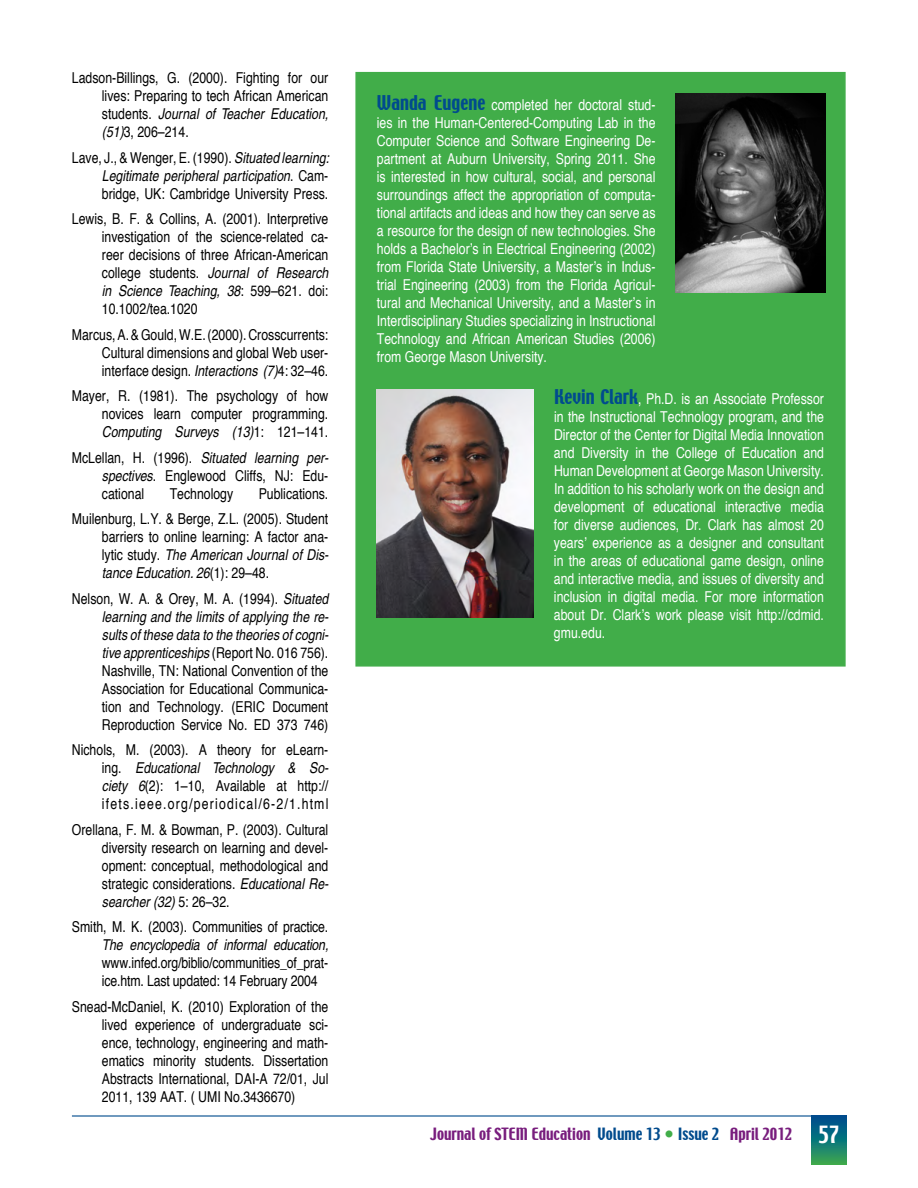
<style>
.page{position:relative;width:918px;height:1188px;background:#fff}
.page>*{position:absolute;margin:0;border:0;box-sizing:border-box;transform-origin:0 0}
.t1{font:condensed 15px/18px "Helvetica";color:#000;text-align:justify}
.t2{font:condensed 15px/18px "Helvetica";color:#fff;text-align:justify}
.t3{font:15px "Techno";color:#781d7d}
.t4{font:italic condensed 15px "Helvetica";letter-spacing:-.01em;color:#000}
.s1{font-style:italic}
.s2{font-family:"Techno";font-stretch:normal;font-size:18px;color:#004b8d}
.s3{color:#004b8d}
.s4{font-size:16.5px;color:#41ad49}
.s5{font-size:21px;color:#fff}
</style>
<div class="page">
<hr style="left:72px;top:1115px;width:774px;height:2px;background:#004b8d">
<svg style="left:811px;top:1117px;width:35px;height:47px;background:#127774"></svg>
<div style="left:355px;top:72px;width:491px;height:595px;background:#41ad49;border:2px solid #41ad49"></div>
<img style="left:675px;top:94px;width:150px;height:198px">
<img style="left:377px;top:389px;width:156px;height:229px">
<p class="t1" style="left:102px;top:69px;width:228px;text-indent:-30px">Ladson-Billings, G. (2000). Fighting for our lives: Preparing to tech African American students. <span class="s1">Journal of Teacher Education, (51)</span>3, 206–214.</p>
<p class="t1" style="left:102px;top:148px;width:229px;text-indent:-30px">Lave, J., &amp;Wenger, E. (1990). <span class="s1">Situated learning:<br>Legitimate peripheral participation</span>. Cam&shy;bridge, UK: Cambridge University Press.</p>
<p class="t1" style="left:102px;top:210px;width:228px;text-indent:-30px">Lewis, B. F. &amp; Collins, A. (2001). Interpretive investigation of the science-related ca&shy;reer decisions of three African-American college students. <span class="s1">Journal of Research in Science Teaching, 38</span>: 599–621. doi:<br>10.1002/tea.1020</p>
<p class="t1" style="left:102px;top:325px;width:228px;text-indent:-30px">Marcus,A.&amp;Gould,W.E.(2000).Crosscurrents:<br>Cultural dimensions and global Web user&shy;interface design. <span class="s1">Interactions (7)</span>4: 32–46.</p>
<p class="t1" style="left:102px;top:387px;width:228px;text-indent:-30px">Mayer, R. (1981). The psychology of how novices learn computer programming.<br><span class="s1">Computing Surveys (13)</span>1: 121–141.</p>
<p class="t1" style="left:102px;top:448px;width:228px;text-indent:-30px">McLellan, H. (1996). <span class="s1">Situated learning per&shy;spectives</span>. Englewood Cliffs, NJ: Edu&shy;cational</p>
<p class="t1" style="left:72px;top:481px;width:258px;line-height:25.5px;text-align:right">Publications.<br>Muilenburg, L.Y. &amp; Berge, Z.L. (2005). Student</p>
<p class="t1" style="left:102px;top:528px;width:228px">barriers to online learning: A factor ana&shy;lytic study. <span class="s1">The American Journal of Dis&shy;tance Education. 26</span>(1): 29–48.</p>
<p class="t1" style="left:102px;top:589px;width:228px;text-indent:-30px">Nelson, W. A. &amp; Orey, M. A. (1994). <span class="s1">Situated learning and the limits of applying the re&shy;sults of these data to the theories of cogni&shy;tive apprenticeships</span> (Report No. 016 756).<br>Nashville, TN: National Convention of the Association for Educational Communica&shy;tion and Technology. (ERIC Document Reproduction Service No. ED 373 746)</p>
<p class="t1" style="left:102px;top:741px;width:228px;text-indent:-30px">Nichols, M. (2003). A theory for eLearn&shy;ing. <span class="s1">Educational Technology &amp; So&shy;ciety 6</span>(2): 1–10, Available at http:// ifets.ieee.org/periodical/6-2/1.html</p>
<p class="t1" style="left:102px;top:820px;width:228px;text-indent:-30px">Orellana, F. M. &amp; Bowman, P. (2003). Cultural diversity research on learning and devel&shy;opment: conceptual, methodological and strategic considerations. <span class="s1">Educational Re&shy;searcher (32)</span> 5: 26–32.</p>
<p class="t1" style="left:72px;top:918px;width:258px">Smith, M. K. (2003). Communities of practice.</p>
<p class="t4" style="left:102px;top:937px;width:228px">The encyclopedia of informal education,</p>
<p class="t1" style="left:102px;top:954px;width:228px">www.infed.org/biblio/communities_of_prat&shy;ice.htm. Last updated: 14 February 2004</p>
<p class="t1" style="left:102px;top:997px;width:228px;text-indent:-30px">Snead-McDaniel, K. (2010) Exploration of the lived experience of undergraduate sci&shy;ence, technology, engineering and math&shy;ematics minority students. Dissertation Abstracts International, DAI-A 72/01, Jul 2011, 139 AAT. ( UMI No.3436670)</p>
<p class="t1" style="left:170px;top:484px;width:65px">Technology</p>
<p class="t2" style="left:377px;top:95px;width:280px"><span class="s2">Wanda Eugene</span> completed her doctoral stud&shy;ies in the Human-Centered-Computing Lab in the Computer Science and Software Engineering De&shy;partment at Auburn University, Spring 2011. She is interested in how cultural, social, and personal surroundings affect the appropriation of computa&shy;tional artifacts and ideas and how they can serve as a resource for the design of new technologies. She holds a Bachelor’s in Electrical Engineering (2002) from Florida State University, a Master’s in Indus&shy;trial Engineering (2003) from the Florida Agricul&shy;tural and Mechanical University, and a Master’s in Interdisciplinary Studies specializing in Instructional Technology and African American Studies (2006) from George Mason University.</p>
<p class="t2" style="left:554px;top:389px;width:272px"><span class="s2">Kevin Clark</span>, Ph.D. is an Associate Professor in the Instructional Technology program, and the Director of the Center for Digital Media Innovation and Diversity in the College of Education and Human Development at George Mason University.<br>In addition to his scholarly work on the design and development of educational interactive media for diverse audiences, Dr. Clark has almost 20 years’ experience as a designer and consultant in the areas of educational game design, online and interactive media, and issues of diversity and inclusion in digital media. For more information about Dr. Clark’s work please visit http://cdmid. gmu.edu.</p>
<p class="t3" style="left:430px;top:1124px;width:411px">Journal of STEM Education <span class="s3">Volume 13</span> <span class="s4">•</span> <span class="s3">Issue 2</span> April 2012 <span class="s5">57</span></p>
</div>
